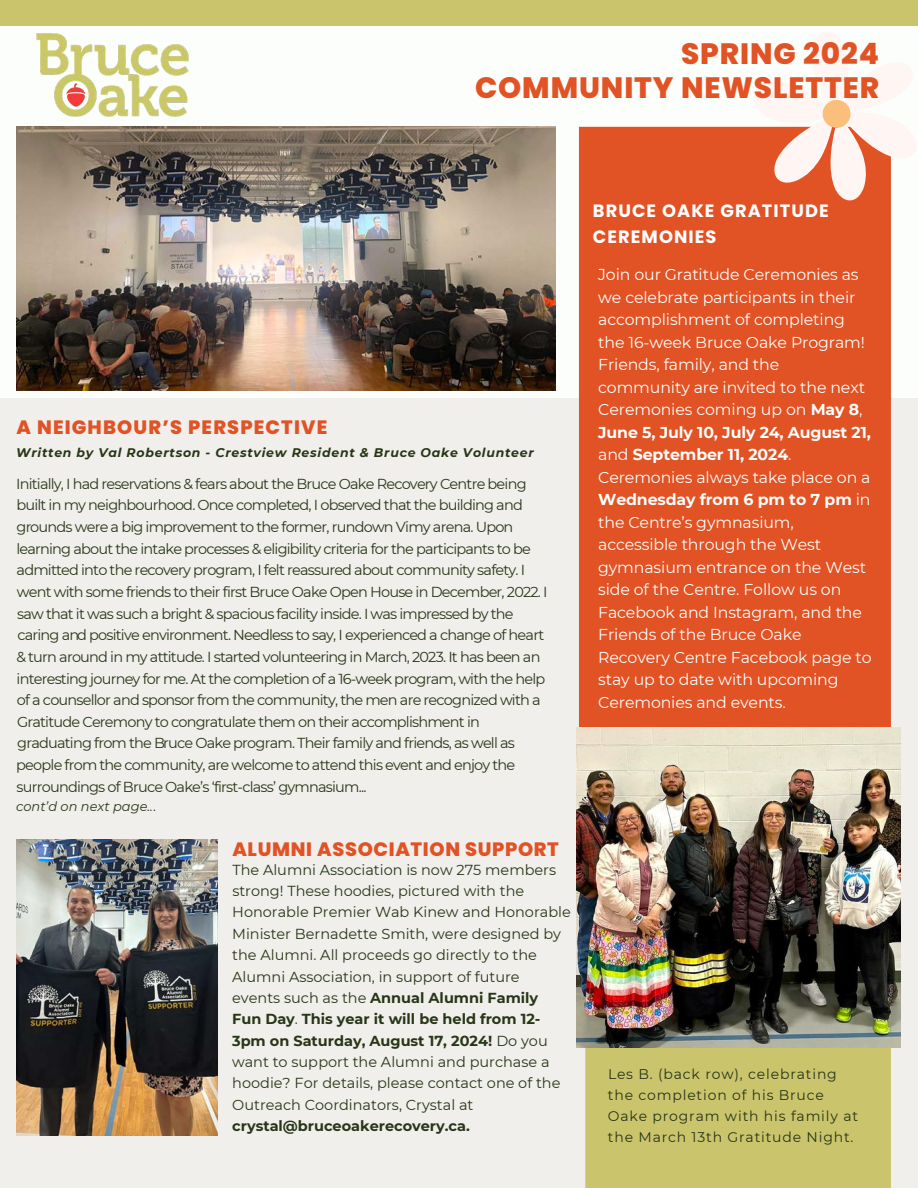
<style>
.page{position:relative;width:918px;height:1188px;background:#f0efeb}
.page>*{position:absolute;margin:0;border:0;box-sizing:border-box;transform-origin:0 0}
.t1{font:800 29.4px/33.8px "Poppins";letter-spacing:.03em;color:#e15225;text-align:right}
.t2{font:800 19.35px "Poppins";letter-spacing:.035em;color:#e15225}
.t3{font:800 19.35px "Poppins";letter-spacing:.06em;color:#e15225}
.t4{font:700 17.85px/26px "Poppins";letter-spacing:.06em;color:#fff}
.t5{font:15.75px/22.5px "Montserrat";letter-spacing:-.005em;color:#fbfefb}
.t6{font:14.55px/21.6px "Montserrat";letter-spacing:-.055em;color:#283618}
.t7{font:14.55px/21.3px "Montserrat";color:#283618}
.t8{font:13.95px/21px "Montserrat";letter-spacing:.06em;color:#283618}
.t9{font:italic 13.05px "Montserrat";color:#283618}
.t10{font:italic 700 12.45px "Montserrat";letter-spacing:.06em;color:#283618}
.s1{font-style:normal}
.s2{font-weight:700}
</style>
<div class="page">
<div style="left:0;top:25px;width:918px;height:372px;background:#fbfefb"></div>
<div style="left:0;top:0;width:918px;height:25px;background:#cac46c"></div>
<img style="left:16px;top:127px;width:539px;height:263px">
<div style="left:585px;top:1047px;width:306px;height:141px;background:#cac46c"></div>
<div style="left:579px;top:127px;width:312px;height:601px;background:#e15225"></div>
<svg style="left:751px;top:99px;width:140px;height:102px"></svg>
<img style="left:36px;top:33px;width:153px;height:84px">
<img style="left:576px;top:728px;width:324px;height:319px">
<img style="left:16px;top:840px;width:202px;height:296px">
<p class="t1" style="left:475px;top:37px;width:406px">SPRING 2024<br>COMMUNITY NEWSLETTER</p>
<p class="t3" style="left:17px;top:416px;width:312px">A NEIGHBOUR’S PERSPECTIVE</p>
<p class="t10" style="left:16px;top:444px;width:519px">Written by Val Robertson - Crestview Resident &amp; Bruce Oake Volunteer</p>
<p class="t6" style="left:16px;top:472px;width:533px">Initially, I had reservations &amp; fears about the Bruce Oake Recovery Centre being built in my neighbourhood. Once completed, I observed that the building and grounds were a big improvement to the former, rundown Vimy arena. Upon learning about the intake processes &amp; eligibility criteria for the participants to be admitted into the recovery program, I felt reassured about community safety. I went with some friends to their first Bruce Oake Open House in December, 2022. I saw that it was such a bright &amp; spacious facility inside. I was impressed by the caring and positive environment. Needless to say, I experienced a change of heart &amp; turn around in my attitude. I started volunteering in March, 2023. It has been an interesting journey for me. At the completion of a 16-week program, with the help of a counsellor and sponsor from the community, the men are recognized with a Gratitude Ceremony to congratulate them on their accomplishment in graduating from the Bruce Oake program. Their family and friends, as well as people from the community, are welcome to attend this event and enjoy the surroundings of Bruce Oake’s ‘first-class’ gymnasium...</p>
<p class="t9" style="left:16px;top:798px;width:141px">cont’d on next page..<span class="s1">.</span></p>
<p class="t2" style="left:232px;top:838px;width:328px">ALUMNI ASSOCIATION SUPPORT</p>
<p class="t7" style="left:232px;top:858px;width:340px">The Alumni Association is now 275 members strong! These hoodies, pictured with the Honorable Premier Wab Kinew and Honorable Minister Bernadette Smith, were designed by the Alumni. All proceeds go directly to the Alumni Association, in support of future events such as the <span class="s2">Annual Alumni Family Fun Day</span>. <span class="s2">This year it will be held from 12- 3pm on Saturday, August 17, 2024!</span> Do you want to support the Alumni and purchase a hoodie? For details, please contact one of the Outreach Coordinators, Crystal at <span class="s2">crystal@bruceoakerecovery.ca.</span></p>
<p class="t4" style="left:593px;top:198px;width:237px">BRUCE OAKE GRATITUDE<br>CEREMONIES</p>
<p class="t5" style="left:598px;top:263px;width:275px">Join our Gratitude Ceremonies as we celebrate participants in their accomplishment of completing the 16-week Bruce Oake Program!<br>Friends, family, and the community are invited to the next<br>Ceremonies coming up on <span class="s2">May 8</span>,<br><span class="s2">June 5, July 10, July 24, August 21, </span>and <span class="s2">September 11, 2024</span>.<br>Ceremonies always take place on a<br><span class="s2">Wednesday from 6 pm to 7 pm</span> in the Centre’s gymnasium, accessible through the West gymnasium entrance on the West side of the Centre. Follow us on<br>Facebook and Instagram, and the<br>Friends of the Bruce Oake<br>Recovery Centre Facebook page to stay up to date with upcoming<br>Ceremonies and events.</p>
<p class="t8" style="left:608px;top:1063px;width:252px">Les B. (back row), celebrating the completion of his Bruce<br>Oake program with his family at the March 13th Gratitude Night.</p>
</div>
